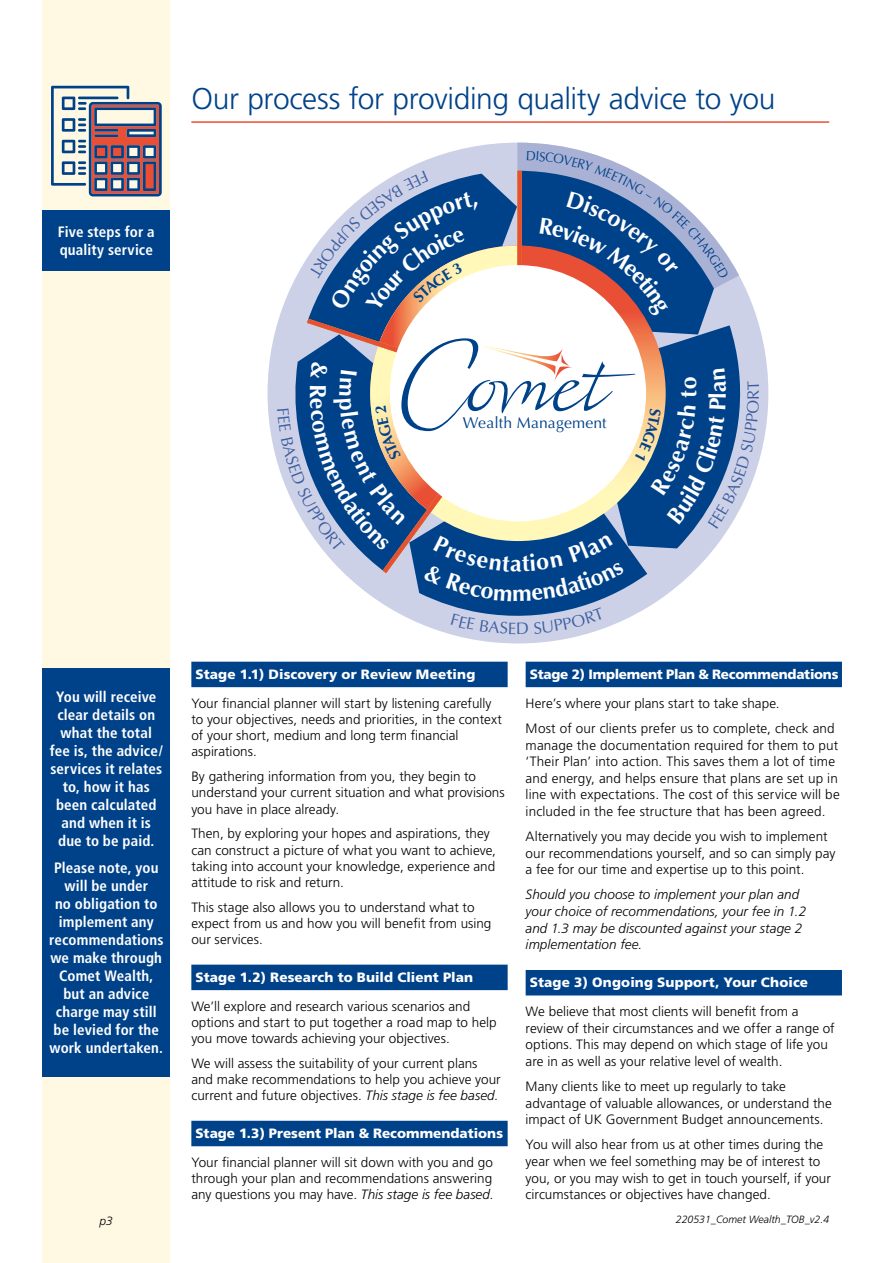
<style>
.page{position:relative;width:893px;height:1263px;background:#fff}
.page>*{position:absolute;margin:0;border:0;box-sizing:border-box;transform-origin:0 0}
.t1{font:300 30px "Frutiger";letter-spacing:-.015em;color:#004289}
.t2{font:700 23.25px "Optima";color:#fff}
.t3{font:16.5px "Optima";color:#3d5e9e}
.t4{font:15.75px "Optima";letter-spacing:.01em;color:#004289}
.t5{font:700 condensed 15px/18px "Frutiger";letter-spacing:.01em;color:#fff;text-align:center}
.t6{font:300 13.5px/16.2px "Frutiger";letter-spacing:.005em;color:#000}
.t7{font:900 13.5px "Frutiger";letter-spacing:.005em;color:#fff}
.t8{font:italic 300 13.5px/16.6px "Frutiger";color:#000}
.t9{font:900 13.5px "Frutiger";letter-spacing:-.02em;color:#fff}
.t10{font:italic 300 12px "Frutiger";color:#000}
.t11{font:italic 300 10.5px "Frutiger";color:#000}
.s1{font-style:italic}
</style>
<div class="page">
<div style="left:43px;top:0;width:127px;height:1263px;background:#fff9e3"></div>
<hr style="left:191px;top:121px;width:638px;height:2px;background:#e94f35">
<div style="left:43px;top:210px;width:127px;height:61px;background:#004289"></div>
<div style="left:43px;top:668px;width:127px;height:408px;background:#004289"></div>
<svg style="left:51px;top:86px;width:111px;height:110px"></svg>
<hr style="left:94px;top:129px;width:25px;height:3px;background:#004289">
<hr style="left:94px;top:134px;width:25px;height:3px;background:#004289">
<div style="left:191px;top:662px;width:317px;height:25px;background:#004289"></div>
<div style="left:191px;top:965px;width:317px;height:25px;background:#004289"></div>
<div style="left:191px;top:1121px;width:317px;height:25px;background:#004289"></div>
<div style="left:526px;top:662px;width:316px;height:25px;background:#004289"></div>
<div style="left:526px;top:970px;width:316px;height:25px;background:#004289"></div>
<svg style="left:277px;top:143px;width:482px;height:491px"></svg>
<h1 class="t1" style="left:191px;top:81px;width:586px">Our process for providing quality advice to you</h1>
<p class="t5" style="left:58px;top:223px;width:98px;text-align:left">Five steps for a quality service</p>
<h2 class="t2" style="left:332px;top:384px;width:16px;rotate:90deg">R</h2>
<h2 class="t2" style="left:704px;top:399px;width:8px;rotate:-90deg">l</h2>
<p class="t3" style="left:744px;top:400px;width:12px;rotate:-90deg">R</p>
<p class="t4" style="left:463px;top:414px;width:145px">Wealth Management</p>
<h2 class="t2" style="left:675px;top:398px;width:9px;rotate:-90deg">t</h2>
<p class="t5" style="left:50px;top:688px;width:115px">You will receive clear details on what the total fee is, the advice/ services it relates to, how it has been calculated and when it is due to be paid.</p>
<p class="t5" style="left:49px;top:859px;width:116px">Please note, you will be under<br>no obligation to implement any recommendations we make through<br>Comet Wealth, but an advice charge may still be levied for the work undertaken.</p>
<p class="t7" style="left:196px;top:666px;width:281px">Stage 1.1) Discovery or Review Meeting</p>
<p class="t6" style="left:191px;top:695px;width:312px">Your financial planner will start by listening carefully to your objectives, needs and priorities, in the context of your short, medium and long term financial aspirations.</p>
<p class="t6" style="left:191px;top:768px;width:315px">By gathering information from you, they begin to understand your current situation and what provisions you have in place already.</p>
<p class="t6" style="left:191px;top:825px;width:306px">Then, by exploring your hopes and aspirations, they can construct a picture of what you want to achieve, taking into account your knowledge, experience and attitude to risk and return.</p>
<p class="t6" style="left:191px;top:899px;width:302px">This stage also allows you to understand what to expect from us and how you will benefit from using our services.</p>
<p class="t7" style="left:196px;top:969px;width:279px">Stage 1.2) Research to Build Client Plan</p>
<p class="t6" style="left:191px;top:998px;width:307px">We’ll explore and research various scenarios and options and start to put together a road map to help you move towards achieving your objectives.</p>
<p class="t6" style="left:191px;top:1055px;width:311px">We will assess the suitability of your current plans and make recommendations to help you achieve your current and future objectives. <span class="s1">This stage is fee based.</span></p>
<p class="t7" style="left:196px;top:1125px;width:309px">Stage 1.3) Present Plan &amp; Recommendations</p>
<p class="t6" style="left:191px;top:1154px;width:304px;text-align:justify">Your financial planner will sit down with you and go through your plan and recommendations answering any questions you may have. <span class="s1">This stage is fee based.</span></p>
<p class="t9" style="left:530px;top:666px;width:310px">Stage 2) Implement Plan &amp; Recommendations</p>
<p class="t6" style="left:526px;top:691px;width:311px;line-height:25px">Here’s where your plans start to take shape.<br>Most of our clients prefer us to complete, check and</p>
<p class="t6" style="left:526px;top:737px;width:316px;line-height:16.6px">manage the documentation required for them to put ‘Their Plan’ into action. This saves them a lot of time and energy, and helps ensure that plans are set up in line with expectations. The cost of this service will be included in the fee structure that has been agreed.</p>
<p class="t6" style="left:526px;top:828px;width:311px;line-height:16.6px">Alternatively you may decide you wish to implement our recommendations yourself, and so can simply pay a fee for our time and expertise up to this point.</p>
<p class="t8" style="left:526px;top:886px;width:282px">Should you choose to implement your plan and your choice of recommendations, your fee in 1.2 and 1.3 may be discounted against your stage 2 implementation fee.</p>
<p class="t7" style="left:530px;top:974px;width:280px">Stage 3) Ongoing Support, Your Choice</p>
<p class="t6" style="left:526px;top:1003px;width:311px;line-height:16.6px">We believe that most clients will benefit from a review of their circumstances and we offer a range of options. This may depend on which stage of life you are in as well as your relative level of wealth.</p>
<p class="t6" style="left:526px;top:1078px;width:308px;line-height:16.6px">Many clients like to meet up regularly to take advantage of valuable allowances, or understand the impact of UK Government Budget announcements.</p>
<p class="t6" style="left:526px;top:1136px;width:307px;line-height:16.6px">You will also hear from us at other times during the year when we feel something may be of interest to you, or you may wish to get in touch yourself, if your circumstances or objectives have changed.</p>
<p class="t10" style="left:100px;top:1214px;width:15px">p3</p>
<p class="t11" style="left:676px;top:1214px;width:155px">220531_Comet Wealth_TOB_v2.4</p>
</div>
